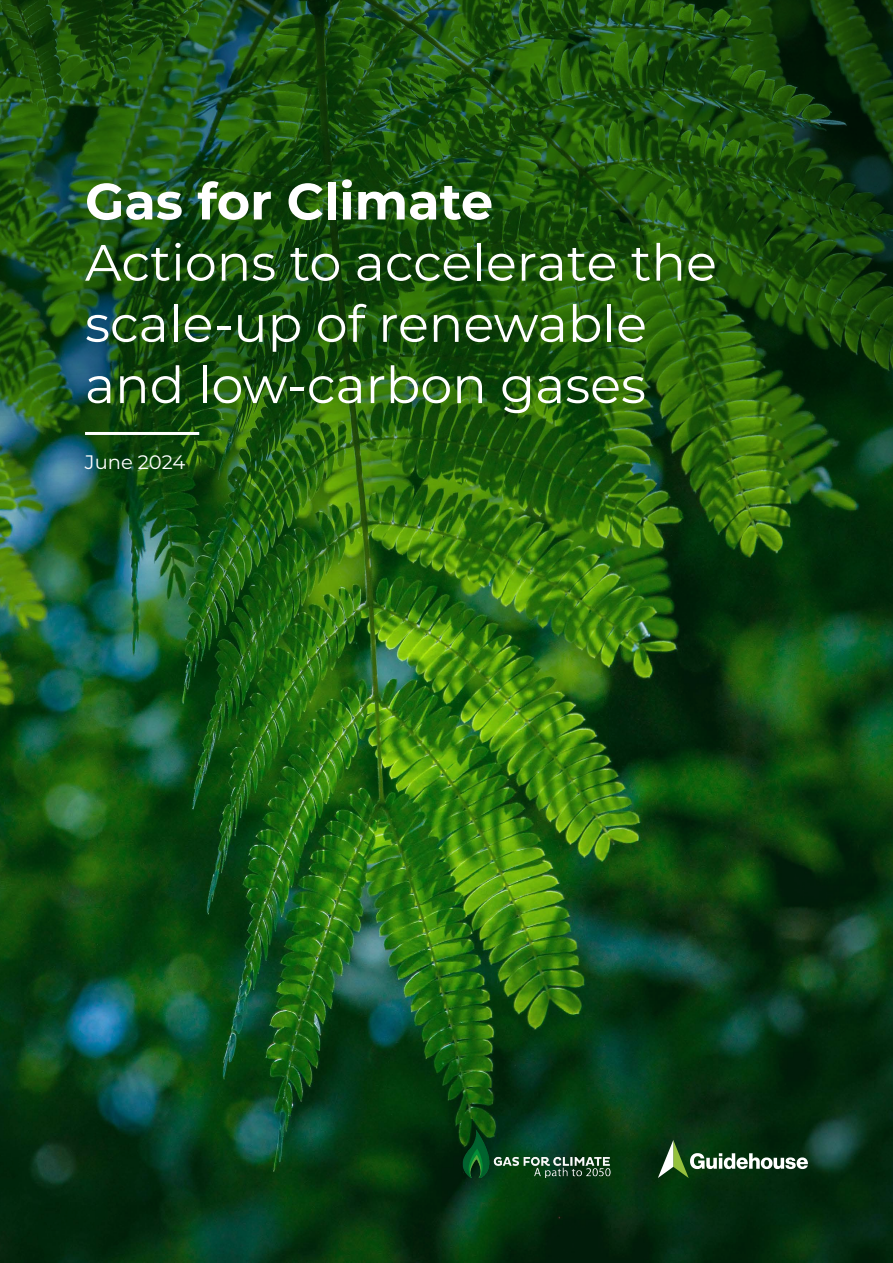
<style>
.page{position:relative;width:893px;height:1263px;background:#fff}
.page>*{position:absolute;margin:0;border:0;box-sizing:border-box;transform-origin:0 0}
.t1{font:51px/61.2px "Montserrat";color:#fff}
.t2{font:700 51px "Montserrat";color:#fff}
.t3{font:19.5px "Montserrat";color:#fff}
</style>
<div class="page">
<img style="left:0;top:0;width:893px;height:1263px">
<svg style="left:658px;top:1140px;width:150px;height:38px;background:#395c3d"></svg>
<img style="left:461px;top:1129px;width:150px;height:49px">
<hr style="left:85px;top:432px;width:114px;height:3px;background:#fff">
<p class="t2" style="left:85px;top:165px;width:410px">Gas for Climate</p>
<p class="t1" style="left:85px;top:230px;width:633px">Actions to accelerate the scale-up of renewable and low-carbon gases</p>
<p class="t3" style="left:85px;top:448px;width:102px">June 2024</p>
</div>
